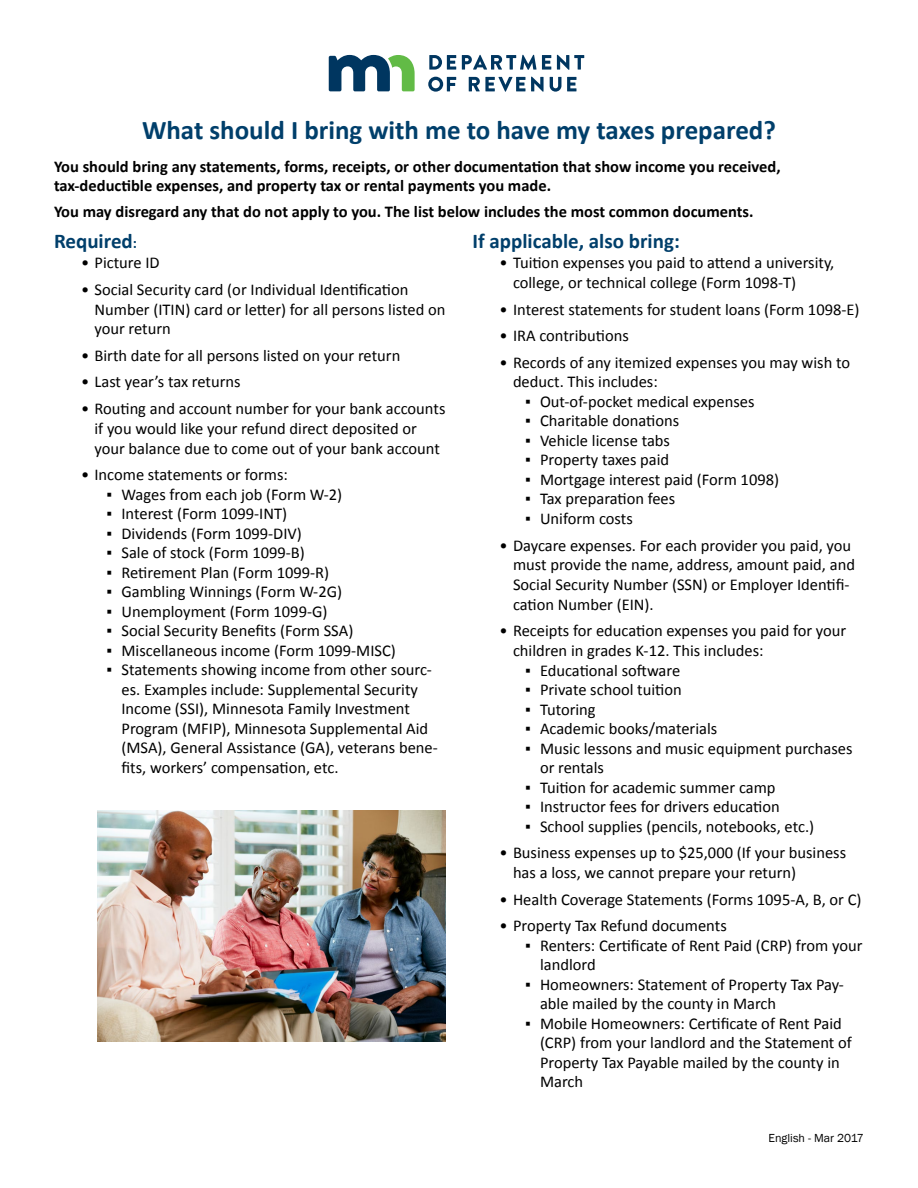
<style>
.page{position:relative;width:918px;height:1188px;background:#fff}
.page>*{position:absolute;margin:0;border:0;box-sizing:border-box;transform-origin:0 0}
.t1{font:700 27px "Calibri";color:#003f6b}
.t2{font:700 21px "Calibri";color:#003f6b}
.Bullet_two{font:16.5px/19.5px "Calibri";color:#000}
.Bullet_one{font:16.5px/19.8px "Calibri";color:#000}
.t3{font:700 16.5px/19.8px "Calibri";color:#000}
.t4{font:12px "Franklin Gothic";color:#000}
.s1{font-size:15px}
</style>
<div class="page">
<svg style="left:329px;top:55px;width:86px;height:36px"></svg>
<svg style="left:429px;top:55px;width:27px;height:15px"></svg>
<svg style="left:462px;top:55px;width:89px;height:15px"></svg>
<svg style="left:557px;top:55px;width:27px;height:15px"></svg>
<svg style="left:428px;top:77px;width:28px;height:14px"></svg>
<svg style="left:469px;top:77px;width:56px;height:14px"></svg>
<svg style="left:531px;top:77px;width:13px;height:14px"></svg>
<svg style="left:550px;top:77px;width:11px;height:14px"></svg>
<svg style="left:567px;top:77px;width:9px;height:14px"></svg>
<img style="left:98px;top:810px;width:348px;height:232px">
<p class="t1" style="left:142px;top:113px;width:635px">What should I bring with me to have my taxes prepared?</p>
<p class="t3" style="left:54px;top:156px;width:728px">You should bring any statements, forms, receipts, or other documentation that show income you received, tax-deductible expenses, and property tax or rental payments you made.</p>
<p class="t3" style="left:54px;top:201px;width:701px">You may disregard any that do not apply to you. The list below includes the most common documents.</p>
<p class="t2" style="left:54px;top:228px;width:84px">Required<span class="s1">:</span></p>
<p class="Bullet_one" style="left:81px;top:253px;width:80px">• Picture ID</p>
<p class="Bullet_one" style="left:94px;top:279px;width:352px;text-indent:-14px">• Social Security card (or Individual Identification<br>Number (ITIN) card or letter) for all persons listed on your return</p>
<p class="Bullet_one" style="left:81px;top:346px;width:321px">• Birth date for all persons listed on your return</p>
<p class="Bullet_one" style="left:81px;top:372px;width:161px">• Last year’s tax returns</p>
<p class="Bullet_one" style="left:94px;top:399px;width:352px;text-indent:-14px">• Routing and account number for your bank accounts if you would like your refund direct deposited or your balance due to come out of your bank account</p>
<p class="Bullet_one" style="left:81px;top:465px;width:208px">• Income statements or forms:</p>
<p class="Bullet_two" style="left:106px;top:485px;width:237px">▪ Wages from each job (Form W-2)</p>
<p class="Bullet_two" style="left:106px;top:504px;width:182px">▪ Interest (Form 1099-INT)</p>
<p class="Bullet_two" style="left:106px;top:524px;width:197px">▪ Dividends (Form 1099-DIV)</p>
<p class="Bullet_two" style="left:106px;top:543px;width:200px">▪ Sale of stock (Form 1099-B)</p>
<p class="Bullet_two" style="left:106px;top:563px;width:224px">▪ Retirement Plan (Form 1099-R)</p>
<p class="Bullet_two" style="left:106px;top:582px;width:237px">▪ Gambling Winnings (Form W-2G)</p>
<p class="Bullet_two" style="left:106px;top:602px;width:222px">▪ Unemployment (Form 1099-G)</p>
<p class="Bullet_two" style="left:106px;top:621px;width:248px">▪ Social Security Benefits (Form SSA)</p>
<p class="Bullet_two" style="left:106px;top:641px;width:291px">▪ Miscellaneous income (Form 1099-MISC)</p>
<p class="Bullet_two" style="left:122px;top:660px;width:318px;text-indent:-15px">▪ Statements showing income from other sourc&shy;es. Examples include: Supplemental Security Income (SSI), Minnesota Family Investment Program (MFIP), Minnesota Supplemental Aid (MSA), General Assistance (GA), veterans bene&shy;fits, workers’ compensation, etc.</p>
<p class="t2" style="left:472px;top:228px;width:209px">If applicable, also bring:</p>
<p class="Bullet_one" style="left:513px;top:253px;width:323px;text-indent:-14px">• Tuition expenses you paid to attend a university, college, or technical college (Form 1098-T)</p>
<p class="Bullet_one" style="left:500px;top:299px;width:362px">• Interest statements for student loans (Form 1098-E)</p>
<p class="Bullet_one" style="left:500px;top:326px;width:131px">• IRA contributions</p>
<p class="Bullet_one" style="left:513px;top:352px;width:339px;text-indent:-14px">• Records of any itemized expenses you may wish to deduct. This includes:</p>
<p class="Bullet_two" style="left:525px;top:392px;width:231px">▪ Out-of-pocket medical expenses</p>
<p class="Bullet_two" style="left:525px;top:411px;width:156px">▪ Charitable donations</p>
<p class="Bullet_two" style="left:525px;top:431px;width:147px">▪ Vehicle license tabs</p>
<p class="Bullet_two" style="left:525px;top:450px;width:146px">▪ Property taxes paid</p>
<p class="Bullet_two" style="left:525px;top:470px;width:256px">▪ Mortgage interest paid (Form 1098)</p>
<p class="Bullet_two" style="left:525px;top:489px;width:152px">▪ Tax preparation fees</p>
<p class="Bullet_two" style="left:525px;top:509px;width:109px">▪ Uniform costs</p>
<p class="Bullet_one" style="left:513px;top:535px;width:344px;text-indent:-14px">• Daycare expenses. For each provider you paid, you must provide the name, address, amount paid, and Social Security Number (SSN) or Employer Identifi&shy;cation Number (EIN).</p>
<p class="Bullet_one" style="left:513px;top:621px;width:335px;text-indent:-14px">• Receipts for education expenses you paid for your children in grades K-12. This includes:</p>
<p class="Bullet_two" style="left:525px;top:661px;width:157px">▪ Educational software</p>
<p class="Bullet_two" style="left:525px;top:680px;width:158px">▪ Private school tuition</p>
<p class="Bullet_two" style="left:525px;top:700px;width:72px">▪ Tutoring</p>
<p class="Bullet_two" style="left:525px;top:719px;width:194px">▪ Academic books/materials</p>
<p class="Bullet_two" style="left:540px;top:739px;width:314px;text-indent:-15px">▪ Music lessons and music equipment purchases or rentals</p>
<p class="Bullet_two" style="left:525px;top:778px;width:252px">▪ Tuition for academic summer camp</p>
<p class="Bullet_two" style="left:525px;top:797px;width:256px">▪ Instructor fees for drivers education</p>
<p class="Bullet_two" style="left:525px;top:817px;width:291px">▪ School supplies (pencils, notebooks, etc.)</p>
<p class="Bullet_one" style="left:513px;top:843px;width:335px;text-indent:-14px">• Business expenses up to $25,000 (If your business has a loss, we cannot prepare your return)</p>
<p class="Bullet_one" style="left:500px;top:889px;width:364px">• Health Coverage Statements (Forms 1095-A, B, or C)</p>
<p class="Bullet_one" style="left:500px;top:916px;width:229px">• Property Tax Refund documents</p>
<p class="Bullet_two" style="left:540px;top:936px;width:324px;text-indent:-15px">▪ Renters: Certificate of Rent Paid (CRP) from your landlord</p>
<p class="Bullet_two" style="left:540px;top:975px;width:305px;text-indent:-15px">▪ Homeowners: Statement of Property Tax Pay&shy;able mailed by the county in March</p>
<p class="Bullet_two" style="left:540px;top:1014px;width:313px;text-indent:-15px">▪ Mobile Homeowners: Certificate of Rent Paid (CRP) from your landlord and the Statement of Property Tax Payable mailed by the county in March</p>
<p class="t4" style="left:769px;top:1131px;width:97px">English - Mar 2017</p>
</div>
